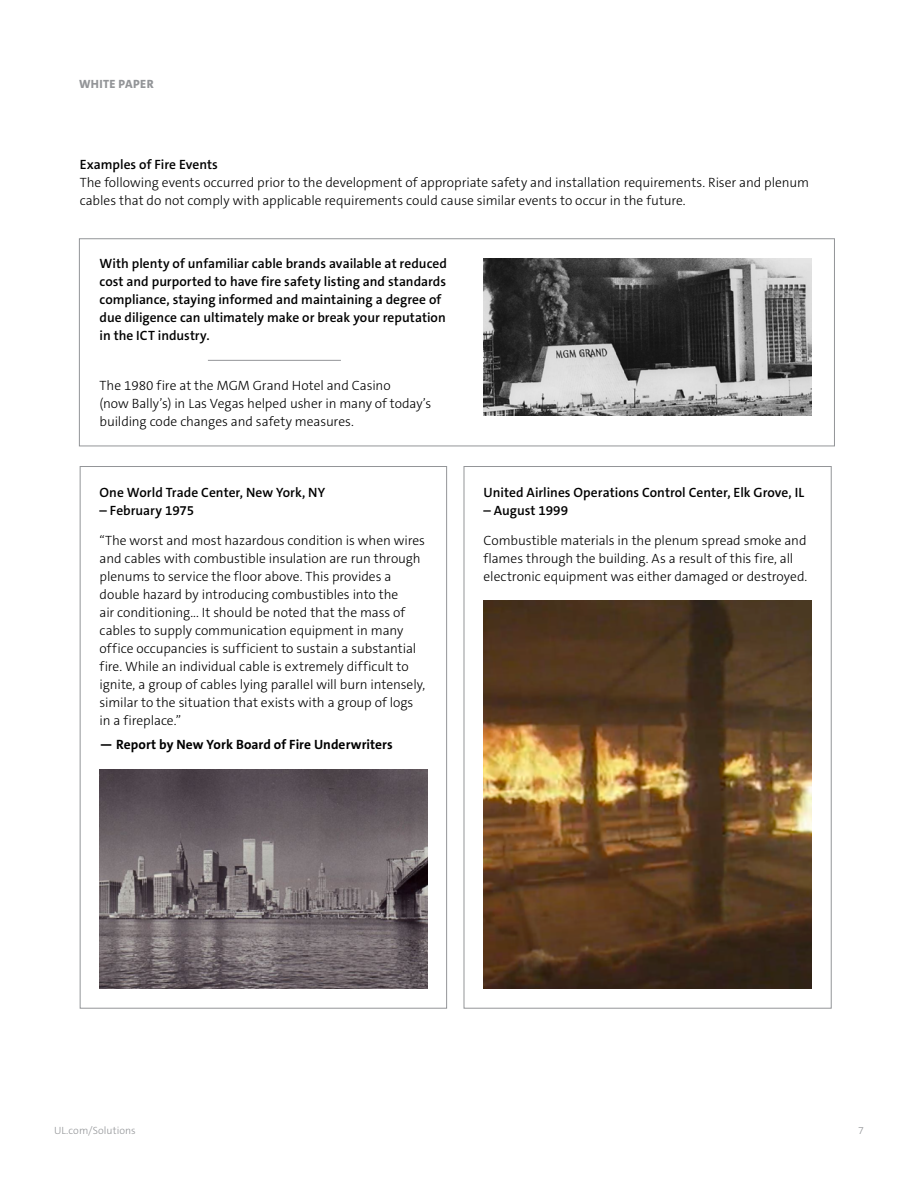
<style>
.page{position:relative;width:918px;height:1188px;background:#fff}
.page>*{position:absolute;margin:0;border:0;box-sizing:border-box;transform-origin:0 0}
.t1{font:300 13.5px/18px "The Sans C5";letter-spacing:-.005em;color:#000}
.t2{font:600 13.5px/18px "The Sans C5";color:#000}
.t3{font:700 13.5px "The Sans C5";letter-spacing:.005em;color:#000}
.t4{font:800 12px "The Sans C5";letter-spacing:.025em;color:#939598}
.t5{font:300 10.5px "The Sans C5";letter-spacing:.005em;color:#939598}
</style>
<div class="page">
<img style="left:484px;top:259px;width:328px;height:156px">
<img style="left:100px;top:769px;width:328px;height:220px">
<img style="left:484px;top:600px;width:328px;height:389px">
<hr style="left:208px;top:360px;width:133px;height:1px;background:#939598">
<div style="left:79px;top:238px;width:756px;height:208px;border:1px solid #939598"></div>
<p class="t4" style="left:79px;top:77px;width:76px">WHITE PAPER</p>
<p class="t2" style="left:80px;top:155px;width:140px">Examples of Fire Events</p>
<p class="t1" style="left:80px;top:173px;width:731px">The following events occurred prior to the development of appropriate safety and installation requirements. Riser and plenum cables that do not comply with applicable requirements could cause similar events to occur in the future.</p>
<p class="t2" style="left:100px;top:255px;width:349px">With plenty of unfamiliar cable brands available at reduced cost and purported to have fire safety listing and standards compliance, staying informed and maintaining a degree of due diligence can ultimately make or break your reputation in the ICT industry.</p>
<p class="t1" style="left:100px;top:377px;width:333px">The 1980 fire at the MGM Grand Hotel and Casino<br>(now Bally’s) in Las Vegas helped usher in many of today’s building code changes and safety measures.</p>
<p class="t2" style="left:100px;top:483px;width:227px">One World Trade Center, New York, NY</p>
<p class="t2" style="left:100px;top:501px;width:96px">– February 1975</p>
<p class="t1" style="left:100px;top:531px;width:327px">“The worst and most hazardous condition is when wires and cables with combustible insulation are run through plenums to service the floor above. This provides a double hazard by introducing combustibles into the<br>air conditioning... It should be noted that the mass of cables to supply communication equipment in many office occupancies is sufficient to sustain a substantial fire. While an individual cable is extremely difficult to ignite, a group of cables lying parallel will burn intensely, similar to the situation that exists with a group of logs in a fireplace.”</p>
<p class="t3" style="left:100px;top:736px;width:295px">— Report by New York Board of Fire Underwriters</p>
<p class="t2" style="left:484px;top:483px;width:322px">United Airlines Operations Control Center, Elk Grove, IL</p>
<p class="t2" style="left:484px;top:501px;width:86px">– August 1999</p>
<p class="t1" style="left:484px;top:531px;width:325px">Combustible materials in the plenum spread smoke and flames through the building. As a result of this fire, all electronic equipment was either damaged or destroyed.</p>
<p class="t5" style="left:54px;top:1124px;width:83px">UL.com/Solutions</p>
<p class="t5" style="left:858px;top:1124px;width:7px">7</p>
</div>
